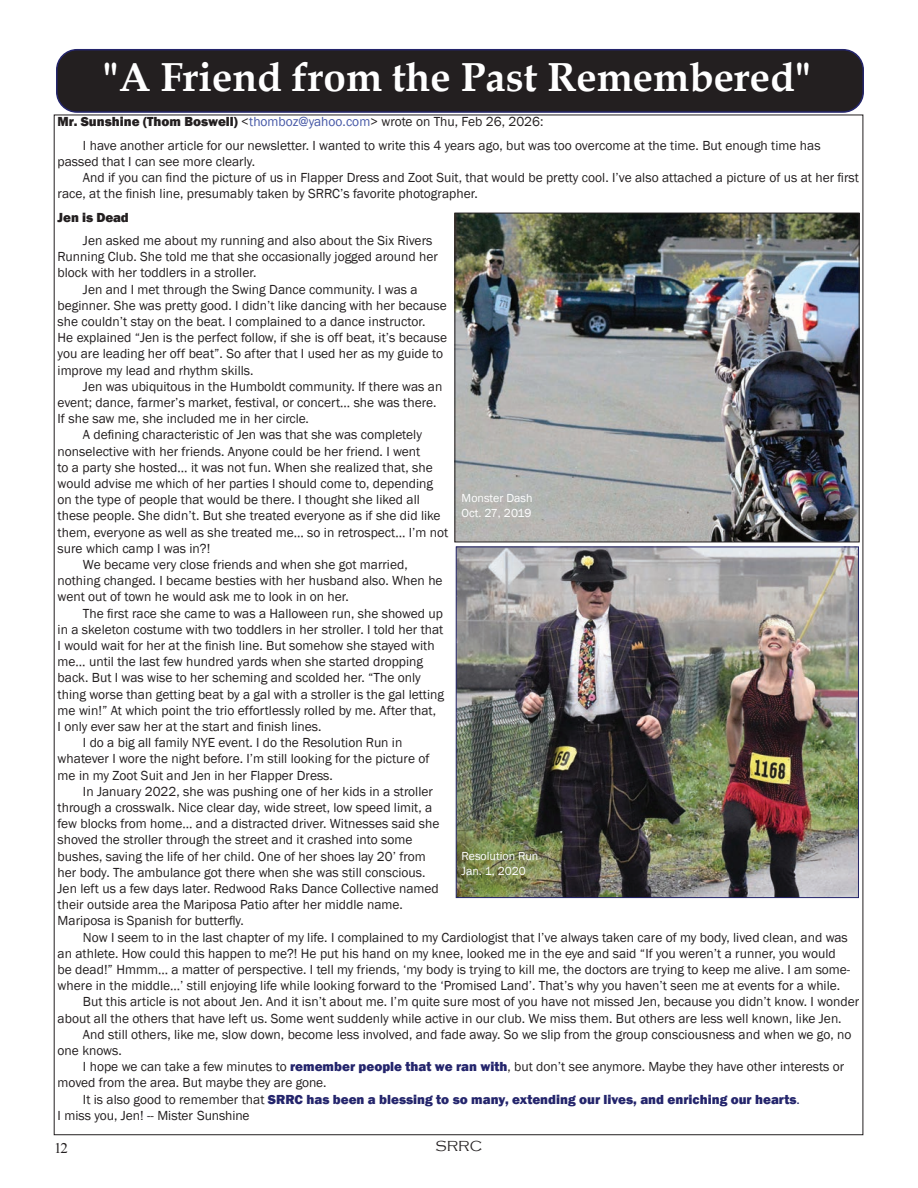
<style>
.page{position:relative;width:918px;height:1188px;background:#fff}
.page>*{position:absolute;margin:0;border:0;box-sizing:border-box;transform-origin:0 0}
.t1{font:700 40.5px "Book Antiqua";color:#fff}
.t2{font:300 15px "Copperplate Gothic";color:#231f20}
.t3{font:13.5px/23.4px "Franklin Gothic";color:#231f20}
.t4{font:800 13.5px "Franklin Gothic";color:#24256c}
.t5{font:800 13.5px "Franklin Gothic";letter-spacing:-.01em;color:#231f20}
.t6{font:12px/14.4px "Franklin Gothic";color:#fff}
.s1{font-weight:800}
.s2{color:#4557a6}
.s3{font-weight:800;color:#24256c}
.s4{font-weight:400;color:#231f20}
.s5{font-weight:400}
</style>
<div class="page">
<div style="left:57px;top:50px;width:806px;height:62px;background:#231f20;border-radius:20px"></div>
<div style="left:56px;top:49px;width:808px;height:64px;border:2px solid #24256c;border-radius:20px"></div>
<img style="left:457px;top:215px;width:400px;height:325px">
<div style="left:455px;top:213px;width:404px;height:329px;border:1px solid #231f20"></div>
<img style="left:458px;top:549px;width:399px;height:347px">
<div style="left:456px;top:547px;width:403px;height:351px;border:1px solid #24256c"></div>
<h1 class="t1" style="left:102px;top:50px;width:710px">"A Friend from the Past Remembered"</h1>
<p class="t3" style="left:83px;top:110px;width:739px;text-indent:-25px"><span class="s1">Mr. Sunshine (Thom Boswell)</span> &lt;<span class="s2">thomboz@yahoo.com</span>&gt; wrote on Thu, Feb 26, 2026:<br>I have another article for our newsletter. I wanted to write this 4 years ago, but was too overcome at the time. But enough time has</p>
<p class="t3" style="left:58px;top:150px;width:199px">passed that I can see more clearly.</p>
<p class="t3" style="left:83px;top:166px;width:777px">And if you can find the picture of us in Flapper Dress and Zoot Suit, that would be pretty cool. I’ve also attached a picture of us at her first</p>
<p class="t3" style="left:58px;top:182px;width:422px">race, at the finish line, presumably taken by SRRC’s favorite photographer.</p>
<p class="t5" style="left:58px;top:208px;width:73px">Jen is Dead</p>
<p class="t3" style="left:83px;top:229px;width:351px">Jen asked me about my running and also about the Six Rivers</p>
<p class="t3" style="left:58px;top:245px;width:382px">Running Club. She told me that she occasionally jogged around her</p>
<p class="t3" style="left:58px;top:262px;width:200px">block with her toddlers in a stroller.</p>
<p class="t3" style="left:83px;top:278px;width:336px">Jen and I met through the Swing Dance community. I was a</p>
<p class="t3" style="left:58px;top:294px;width:391px">beginner. She was pretty good. I didn’t like dancing with her because</p>
<p class="t3" style="left:58px;top:310px;width:369px">she couldn’t stay on the beat. I complained to a dance instructor.</p>
<p class="t3" style="left:58px;top:326px;width:391px">He explained “Jen is the perfect follow, if she is off beat, it’s because</p>
<p class="t3" style="left:58px;top:343px;width:387px">you are leading her off beat”. So after that I used her as my guide to</p>
<p class="t3" style="left:58px;top:359px;width:197px">improve my lead and rhythm skills.</p>
<p class="t3" style="left:83px;top:375px;width:361px">Jen was ubiquitous in the Humboldt community. If there was an</p>
<p class="t3" style="left:58px;top:391px;width:381px">event; dance, farmer’s market, festival, or concert… she was there.</p>
<p class="t3" style="left:58px;top:407px;width:253px">If she saw me, she included me in her circle.</p>
<p class="t3" style="left:83px;top:424px;width:340px">A defining characteristic of Jen was that she was completely</p>
<p class="t3" style="left:58px;top:440px;width:364px">nonselective with her friends. Anyone could be her friend. I went</p>
<p class="t3" style="left:58px;top:456px;width:377px">to a party she hosted… it was not fun. When she realized that, she</p>
<p class="t3" style="left:58px;top:472px;width:377px">would advise me which of her parties I should come to, depending</p>
<p class="t3" style="left:58px;top:488px;width:364px">on the type of people that would be there. I thought she liked all</p>
<p class="t3" style="left:58px;top:505px;width:385px">these people. She didn’t. But she treated everyone as if she did like</p>
<p class="t3" style="left:58px;top:521px;width:392px">them, everyone as well as she treated me… so in retrospect… I’m not</p>
<p class="t3" style="left:58px;top:537px;width:154px">sure which camp I was in?!</p>
<p class="t3" style="left:83px;top:553px;width:326px">We became very close friends and when she got married,</p>
<p class="t3" style="left:58px;top:569px;width:387px">nothing changed. I became besties with her husband also. When he</p>
<p class="t3" style="left:58px;top:586px;width:293px">went out of town he would ask me to look in on her.</p>
<p class="t3" style="left:83px;top:602px;width:362px">The first race she came to was a Halloween run, she showed up</p>
<p class="t3" style="left:58px;top:618px;width:387px">in a skeleton costume with two toddlers in her stroller. I told her that</p>
<p class="t3" style="left:58px;top:634px;width:379px">I would wait for her at the finish line. But somehow she stayed with</p>
<p class="t3" style="left:58px;top:650px;width:367px">me… until the last few hundred yards when she started dropping</p>
<p class="t3" style="left:58px;top:667px;width:365px">back. But I was wise to her scheming and scolded her. “The only</p>
<p class="t3" style="left:58px;top:683px;width:388px">thing worse than getting beat by a gal with a stroller is the gal letting</p>
<p class="t3" style="left:58px;top:699px;width:380px">me win!” At which point the trio effortlessly rolled by me. After that,</p>
<p class="t3" style="left:58px;top:715px;width:265px">I only ever saw her at the start and finish lines.</p>
<p class="t3" style="left:83px;top:731px;width:321px">I do a big all family NYE event. I do the Resolution Run in</p>
<p class="t3" style="left:58px;top:748px;width:373px">whatever I wore the night before. I’m still looking for the picture of</p>
<p class="t3" style="left:58px;top:764px;width:277px">me in my Zoot Suit and Jen in her Flapper Dress.</p>
<p class="t3" style="left:83px;top:780px;width:352px">In January 2022, she was pushing one of her kids in a stroller</p>
<p class="t3" style="left:58px;top:796px;width:376px">through a crosswalk. Nice clear day, wide street, low speed limit, a</p>
<p class="t3" style="left:58px;top:812px;width:383px">few blocks from home… and a distracted driver. Witnesses said she</p>
<p class="t3" style="left:58px;top:829px;width:356px">shoved the stroller through the street and it crashed into some</p>
<p class="t3" style="left:58px;top:845px;width:370px">bushes, saving the life of her child. One of her shoes lay 20’ from</p>
<p class="t3" style="left:58px;top:861px;width:369px">her body. The ambulance got there when she was still conscious.</p>
<p class="t3" style="left:58px;top:877px;width:383px">Jen left us a few days later. Redwood Raks Dance Collective named</p>
<p class="t3" style="left:58px;top:893px;width:347px">their outside area the Mariposa Patio after her middle name.</p>
<p class="t3" style="left:58px;top:910px;width:188px">Mariposa is Spanish for butterfly.</p>
<p class="t3" style="left:83px;top:926px;width:766px">Now I seem to in the last chapter of my life. I complained to my Cardiologist that I’ve always taken care of my body, lived clean, and was</p>
<p class="t3" style="left:58px;top:942px;width:780px">an athlete. How could this happen to me?! He put his hand on my knee, looked me in the eye and said “If you weren’t a runner, you would</p>
<p class="t3" style="left:58px;top:958px;width:794px">be dead!” Hmmm… a matter of perspective. I tell my friends, ‘my body is trying to kill me, the doctors are trying to keep me alive. I am some-</p>
<p class="t3" style="left:58px;top:974px;width:784px">where in the middle…’ still enjoying life while looking forward to the ‘Promised Land’. That’s why you haven’t seen me at events for a while.</p>
<p class="t3" style="left:83px;top:991px;width:778px">But this article is not about Jen. And it isn’t about me. I’m quite sure most of you have not missed Jen, because you didn’t know. I wonder</p>
<p class="t3" style="left:58px;top:1007px;width:786px">about all the others that have left us. Some went suddenly while active in our club. We miss them. But others are less well known, like Jen.</p>
<p class="t3" style="left:83px;top:1023px;width:770px">And still others, like me, slow down, become less involved, and fade away. So we slip from the group consciousness and when we go, no</p>
<p class="t3" style="left:58px;top:1039px;width:66px">one knows.</p>
<p class="t3" style="left:83px;top:1055px;width:763px">I hope we can take a few minutes to <span class="s3">remember people that we ran with</span>, but don’t see anymore. Maybe they have other interests or</p>
<p class="t3" style="left:58px;top:1072px;width:270px">moved from the area. But maybe they are gone.</p>
<p class="t4" style="left:83px;top:1090px;width:718px"><span class="s4">It is also good to remember that</span> SRRC has been a blessing to so many, extending our lives, and enriching our hearts<span class="s5">.</span></p>
<p class="t3" style="left:58px;top:1104px;width:193px">I miss you, Jen! -- Mister Sunshine</p>
<p class="t6" style="left:462px;top:491px;width:72px">Monster Dash<br>Oct. 27, 2019</p>
<p class="t6" style="left:462px;top:850px;width:78px">Resolution Run<br>Jan. 1, 2020</p>
<p class="t2" style="left:436px;top:1138px;width:48px">SRRC</p>
</div>
